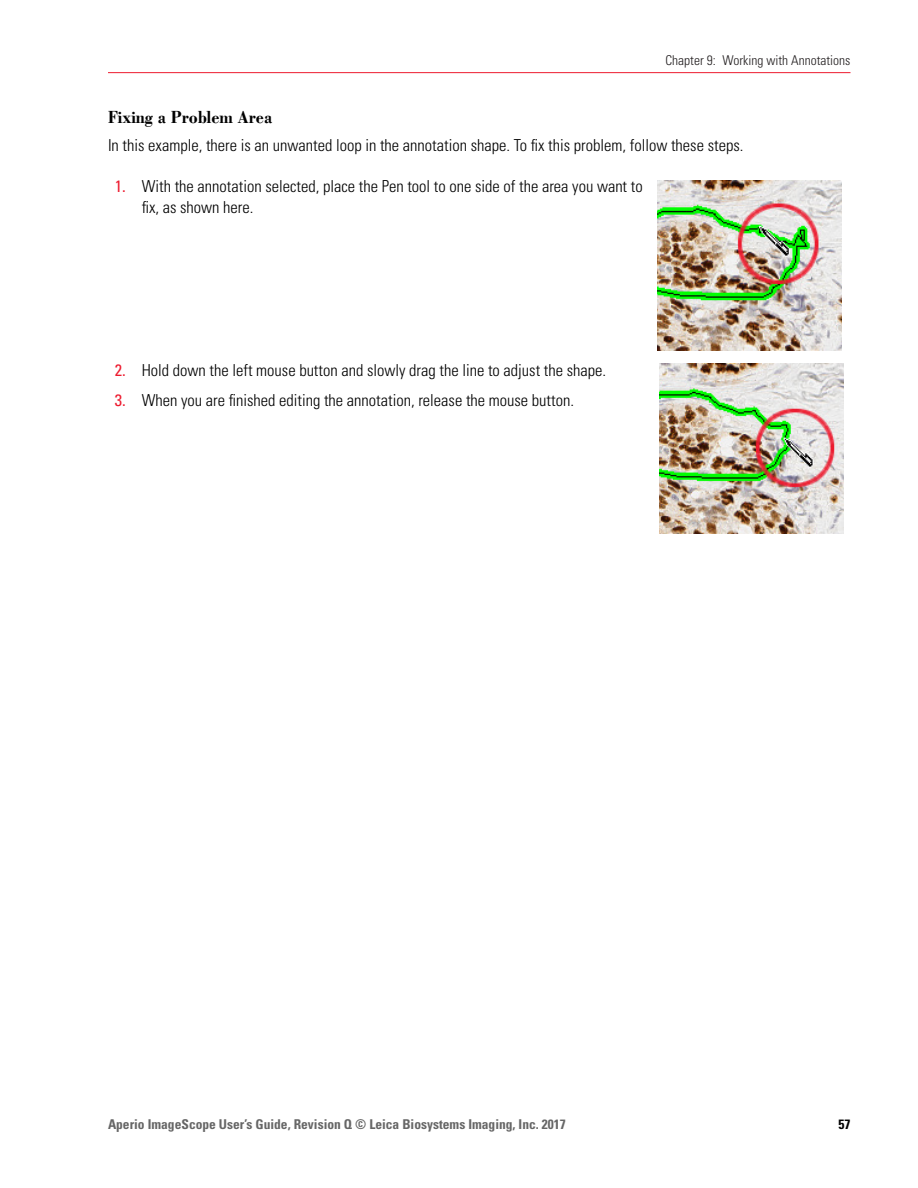
<style>
.page{position:relative;width:918px;height:1188px;background:#fff}
.page>*{position:absolute;margin:0;border:0;box-sizing:border-box;transform-origin:0 0}
.Heading_3{font:700 18px "Leicana";color:#000}
.Body{font:300 condensed 16.5px/21px "Univers LT Std";color:#000}
.t1{font:700 condensed 13.5px "Univers LT Std";color:#666}
.t2{font:300 condensed 13.5px "Univers LT Std";color:#231f20}
.t3{font:700 condensed 13.5px "Univers LT Std";color:#000}
.s1{font-weight:400;color:#ed1b2f}
</style>
<div class="page">
<hr style="left:108px;top:72px;width:742px;height:1px;background:#ed1b2f">
<img style="left:657px;top:180px;width:185px;height:170px">
<img style="left:659px;top:364px;width:184px;height:170px">
<p class="t2" style="left:666px;top:52px;width:186px">Chapter 9: Working with Annotations</p>
<p class="Heading_3" style="left:108px;top:106px;width:166px">Fixing a Problem Area</p>
<p class="Body" style="left:108px;top:135px;width:637px">In this example, there is an unwanted loop in the annotation shape. To fix this problem, follow these steps.</p>
<p class="Body" style="left:142px;top:176px;width:503px;text-indent:-27px"><span class="s1">1.</span> With the annotation selected, place the Pen tool to one side of the area you want to fix, as shown here.</p>
<p class="Body" style="left:115px;top:360px;width:493px"><span class="s1">2.</span> Hold down the left mouse button and slowly drag the line to adjust the shape.</p>
<p class="Body" style="left:115px;top:390px;width:461px"><span class="s1">3.</span> When you are finished editing the annotation, release the mouse button.</p>
<p class="t1" style="left:108px;top:1116px;width:459px">Aperio ImageScope User’s Guide, Revision Q © Leica Biosystems Imaging, Inc. 2017</p>
<p class="t3" style="left:839px;top:1116px;width:13px">57</p>
</div>
